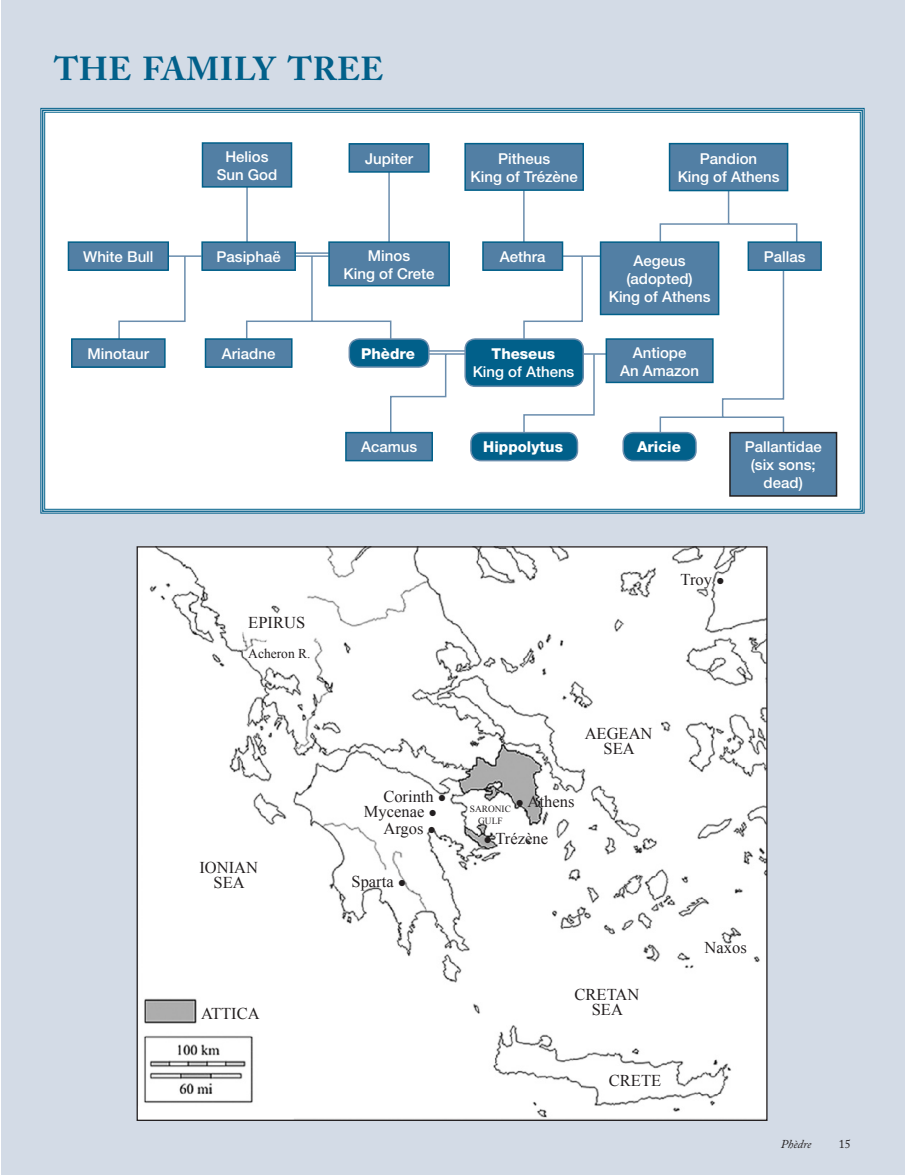
<style>
.page{position:relative;width:905px;height:1175px;background:#fff}
.page>*{position:absolute;margin:0;border:0;box-sizing:border-box;transform-origin:0 0}
.t1{font:700 33px "Adobe Caslon";letter-spacing:.02em;color:#01608a}
.t2{font:16.5px/15.6px "Times New Roman";color:#231f20;text-align:center}
.t3{font:500 15px/18px "Helvetica Neue";color:#fff;text-align:center}
.t4{font:800 15px "Helvetica Neue";color:#fff}
.t5{font:13.5px "Times New Roman";color:#231f20}
.t6{font:italic 12px "Adobe Caslon";color:#231f20}
.t7{font:12px "Adobe Caslon";color:#231f20}
.t8{font:9.45px/11.2px "Times New Roman";color:#231f20;text-align:center}
.s1{font-size:14.25px}
</style>
<div class="page">
<div style="left:1px;top:0;width:903px;height:1174px;background:#d3dbe6"></div>
<svg style="left:40px;top:108px;width:824px;height:406px;background:#eef4f7"></svg>
<img style="left:138px;top:548px;width:627px;height:570px">
<div style="left:118px;top:170px;width:680px;height:264px;background:#fff"></div>
<div style="left:349px;top:339px;width:80px;height:28px;background:#01608a;border-radius:10px"></div>
<div style="left:348px;top:338px;width:81px;height:30px;border:2px solid #6a8dad;border-radius:10px"></div>
<div style="left:346px;top:432px;width:86px;height:28px;background:#527fa4"></div>
<div style="left:345px;top:432px;width:88px;height:29px;border:2px solid #01608a"></div>
<div style="left:329px;top:242px;width:120px;height:44px;background:#527fa4"></div>
<div style="left:328px;top:241px;width:122px;height:45px;border:2px solid #01608a"></div>
<div style="left:72px;top:339px;width:93px;height:28px;background:#527fa4"></div>
<div style="left:71px;top:338px;width:95px;height:30px;border:2px solid #01608a"></div>
<div style="left:68px;top:242px;width:100px;height:28px;background:#527fa4"></div>
<div style="left:68px;top:241px;width:101px;height:30px;border:2px solid #01608a"></div>
<div style="left:205px;top:339px;width:87px;height:28px;background:#527fa4"></div>
<div style="left:205px;top:338px;width:87px;height:30px;border:2px solid #01608a"></div>
<div style="left:202px;top:143px;width:89px;height:44px;background:#527fa4"></div>
<div style="left:202px;top:142px;width:90px;height:46px;border:2px solid #01608a"></div>
<div style="left:202px;top:242px;width:93px;height:28px;background:#527fa4"></div>
<div style="left:201px;top:241px;width:95px;height:30px;border:2px solid #01608a"></div>
<div style="left:465px;top:339px;width:118px;height:47px;background:#01608a;border-radius:10px"></div>
<div style="left:464px;top:338px;width:120px;height:49px;border:2px solid #6a8dad;border-radius:10px"></div>
<div style="left:471px;top:432px;width:106px;height:28px;background:#01608a;border-radius:10px"></div>
<div style="left:470px;top:432px;width:108px;height:29px;border:2px solid #6a8dad;border-radius:10px"></div>
<div style="left:483px;top:242px;width:79px;height:28px;background:#527fa4"></div>
<div style="left:482px;top:241px;width:81px;height:30px;border:2px solid #01608a"></div>
<div style="left:465px;top:144px;width:118px;height:46px;background:#527fa4"></div>
<div style="left:464px;top:143px;width:120px;height:48px;border:2px solid #01608a"></div>
<div style="left:748px;top:242px;width:73px;height:28px;background:#527fa4"></div>
<div style="left:747px;top:241px;width:74px;height:30px;border:2px solid #01608a"></div>
<div style="left:623px;top:432px;width:73px;height:28px;background:#01608a;border-radius:10px"></div>
<div style="left:622px;top:432px;width:74px;height:29px;border:2px solid #6a8dad;border-radius:10px"></div>
<div style="left:730px;top:432px;width:106px;height:64px;background:#527fa4"></div>
<div style="left:729px;top:432px;width:108px;height:64px;border:2px solid #231f20"></div>
<div style="left:669px;top:144px;width:118px;height:46px;background:#527fa4"></div>
<div style="left:668px;top:143px;width:120px;height:48px;border:2px solid #01608a"></div>
<div style="left:349px;top:144px;width:80px;height:28px;background:#527fa4"></div>
<div style="left:348px;top:143px;width:81px;height:30px;border:2px solid #01608a"></div>
<div style="left:606px;top:339px;width:106px;height:43px;background:#527fa4"></div>
<div style="left:605px;top:338px;width:108px;height:45px;border:2px solid #01608a"></div>
<div style="left:600px;top:242px;width:118px;height:72px;background:#527fa4"></div>
<div style="left:599px;top:241px;width:120px;height:74px;border:2px solid #01608a"></div>
<hr style="left:428px;top:350px;width:37px;height:2px;background:#6a8dad">
<h1 class="t1" style="left:54px;top:55px;width:331px">THE FAMILY TREE</h1>
<p class="t3" style="left:217px;top:147px;width:62px">Helios<br>Sun God</p>
<p class="t3" style="left:365px;top:149px;width:50px">Jupiter</p>
<p class="t3" style="left:470px;top:149px;width:109px">Pitheus<br>King of Trézène</p>
<p class="t3" style="left:677px;top:149px;width:103px">Pandion<br>King of Athens</p>
<p class="t3" style="left:83px;top:247px;width:72px">White Bull</p>
<p class="t3" style="left:216px;top:247px;width:66px">Pasiphaë</p>
<p class="t3" style="left:343px;top:246px;width:92px">Minos<br>King of Crete</p>
<p class="t3" style="left:500px;top:247px;width:47px">Aethra</p>
<p class="t3" style="left:608px;top:252px;width:103px">Aegeus (adopted)<br>King of Athens</p>
<p class="t3" style="left:763px;top:247px;width:43px">Pallas</p>
<p class="t3" style="left:87px;top:344px;width:63px">Minotaur</p>
<p class="t3" style="left:222px;top:344px;width:55px">Ariadne</p>
<p class="t4" style="left:361px;top:344px;width:55px">Phèdre</p>
<p class="t4" style="left:491px;top:344px;width:65px">Theseus</p>
<p class="t3" style="left:472px;top:362px;width:103px">King of Athens</p>
<p class="t3" style="left:620px;top:343px;width:81px">Antiope<br>An Amazon</p>
<p class="t3" style="left:361px;top:438px;width:58px">Acamus</p>
<p class="t4" style="left:483px;top:438px;width:81px">Hippolytus</p>
<p class="t4" style="left:637px;top:438px;width:45px">Aricie</p>
<p class="t3" style="left:744px;top:437px;width:78px">Pallantidae (six sons; dead)</p>
<p class="t2" style="left:248px;top:614px;width:58px">EPIRUS</p>
<p class="t5" style="left:248px;top:645px;width:64px">Acheron R.</p>
<p class="t2" style="left:199px;top:859px;width:60px">IONIAN<br>SEA</p>
<p class="t2" style="left:201px;top:1005px;width:60px">ATTICA</p>
<p class="t2" style="left:680px;top:571px;width:46px">Troy <span class="s1">●</span></p>
<p class="t2" style="left:364px;top:788px;width:84px;line-height:14.9px;text-align:left;text-indent:19px">Corinth <span class="s1">●<br></span>Mycenae <span class="s1">●</span></p>
<p class="t2" style="left:383px;top:820px;width:54px">Argos <span class="s1">●</span></p>
<p class="t2" style="left:351px;top:873px;width:56px">Sparta <span class="s1">●</span></p>
<p class="t2" style="left:584px;top:725px;width:69px">AEGEAN<br>SEA</p>
<p class="t2" style="left:515px;top:793px;width:60px"><span class="s1">●</span> Athens</p>
<p class="t8" style="left:470px;top:803px;width:43px">SARONIC<br>GULF</p>
<p class="t2" style="left:483px;top:830px;width:66px"><span class="s1">●</span> Trézène</p>
<p class="t2" style="left:574px;top:986px;width:66px">CRETAN<br>SEA</p>
<p class="t2" style="left:609px;top:1072px;width:54px">CRETE</p>
<p class="t2" style="left:704px;top:939px;width:44px">Naxos</p>
<p class="t6" style="left:780px;top:1137px;width:32px">Phèdre</p>
<p class="t7" style="left:839px;top:1139px;width:13px">15</p>
</div>
